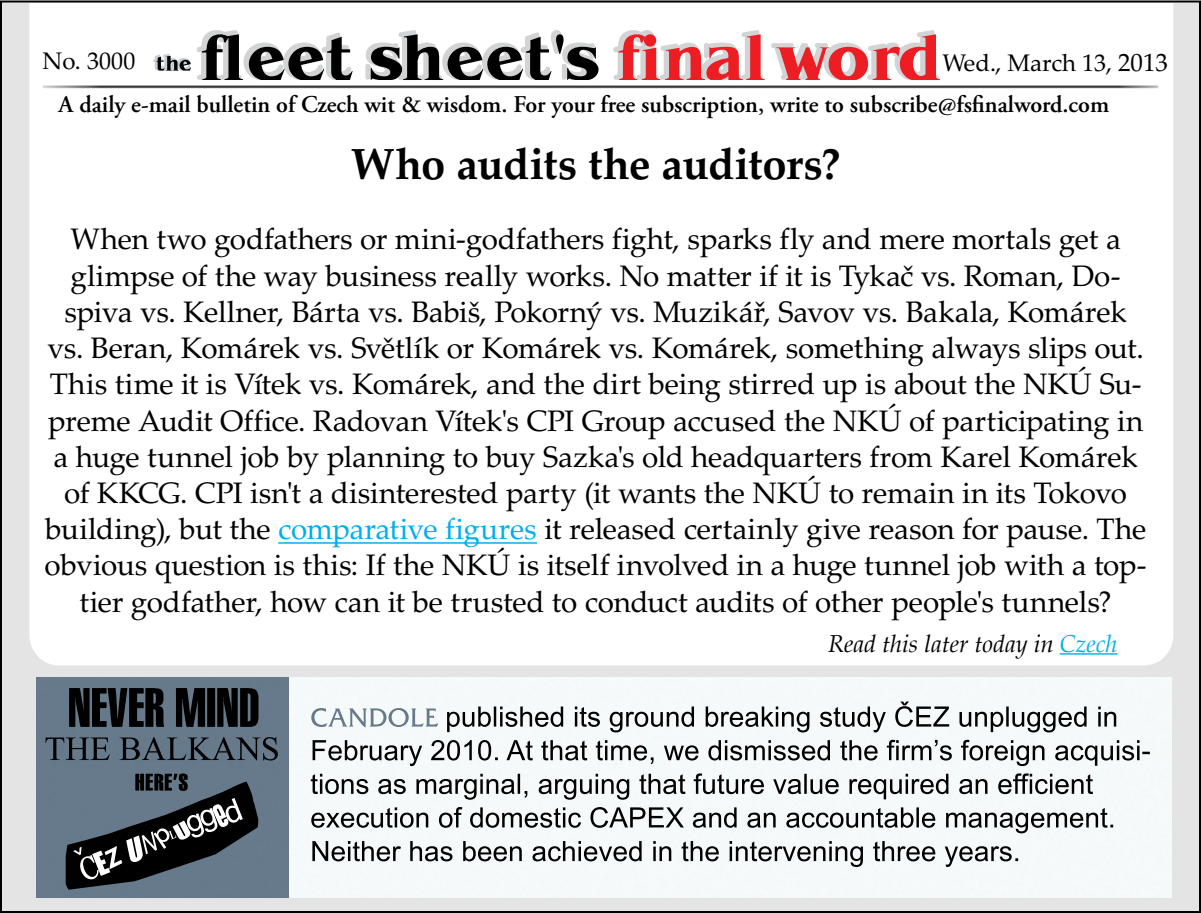
<style>
.page{position:relative;width:1201px;height:913px;background:#fff}
.page>*{position:absolute;margin:0;border:0;box-sizing:border-box;transform-origin:0 0}
.t1{font:700 43.6px "Palatino LTCE";letter-spacing:-.015em;color:#000}
.t2{font:29.6px/36.2px "Palatino LTCE";letter-spacing:-.01em;color:#000;text-align:center}
.t3{font:600 24px "Adobe Garamond Pro";color:#000}
.t4{font:italic 24px "Palatino";color:#000}
.t5{font:24px "Palatino LTCE";color:#000}
.s1{font-size:25px}
.s2{color:#00aeef}
</style>
<div class="page">
<div style="left:1px;top:1px;width:1198px;height:910px;background:#e5e4e4"></div>
<div style="left:28px;top:1px;width:1146px;height:665px;background:#fff"></div>
<img style="left:40px;top:83px;width:1120px;height:7px">
<svg style="left:153px;top:30px;width:446px;height:50px;background:#a3a3a4"></svg>
<svg style="left:611px;top:30px;width:328px;height:50px;background:#eda0a3"></svg>
<hr style="left:1059px;top:653px;width:58px;height:1px;background:#00aeef">
<hr style="left:278px;top:542px;width:259px;height:1px;background:#00aeef">
<img style="left:36px;top:677px;width:1134px;height:220px">
<img style="left:142px;top:736px;width:136px;height:24px">
<img style="left:681px;top:701px;width:419px;height:25px">
<img style="left:69px;top:687px;width:189px;height:39px">
<img style="left:135px;top:773px;width:56px;height:8px">
<img style="left:191px;top:769px;width:37px;height:12px">
<img style="left:66px;top:781px;width:192px;height:108px">
<svg style="left:73px;top:846px;width:9px;height:8px"></svg>
<img style="left:172px;top:797px;width:71px;height:42px">
<p class="t5" style="left:42px;top:47px;width:94px">No. 3000</p>
<p class="t5" style="left:942px;top:49px;width:227px">Wed., March 13, <span class="s1">2013</span></p>
<p class="t3" style="left:59px;top:90px;width:1051px">A daily e-mail bulletin of Czech wit &amp; wisdom. For your free subscription, write to subscribe@fsfinalword.com</p>
<p class="t1" style="left:351px;top:138px;width:491px">Who audits the auditors?</p>
<p class="t2" style="left:44px;top:222px;width:1103px">When two godfathers or mini-godfathers fight, sparks fly and mere mortals get a glimpse of the way business really works. No matter if it is Tykač vs. Roman, Do&shy;spiva vs. Kellner, Bárta vs. Babiš, Pokorný vs. Muzikář, Savov vs. Bakala, Komárek vs. Beran, Komárek vs. Světlík or Komárek vs. Komárek, something always slips out.<br>This time it is Vítek vs. Komárek, and the dirt being stirred up is about the NKÚ Su&shy;preme Audit Office. Radovan Vítek's CPI Group accused the NKÚ of participating in a huge tunnel job by planning to buy Sazka's old headquarters from Karel Komárek of KKCG. CPI isn't a disinterested party (it wants the NKÚ to remain in its Tokovo building), but the <span class="s2">comparative figures</span> it released certainly give reason for pause. The obvious question is this: If the NKÚ is itself involved in a huge tunnel job with a top&shy;tier godfather, how can it be trusted to conduct audits of other people's tunnels?</p>
<p class="t4" style="left:828px;top:624px;width:291px">Read this later today in <span class="s2">Czech</span></p>
</div>
